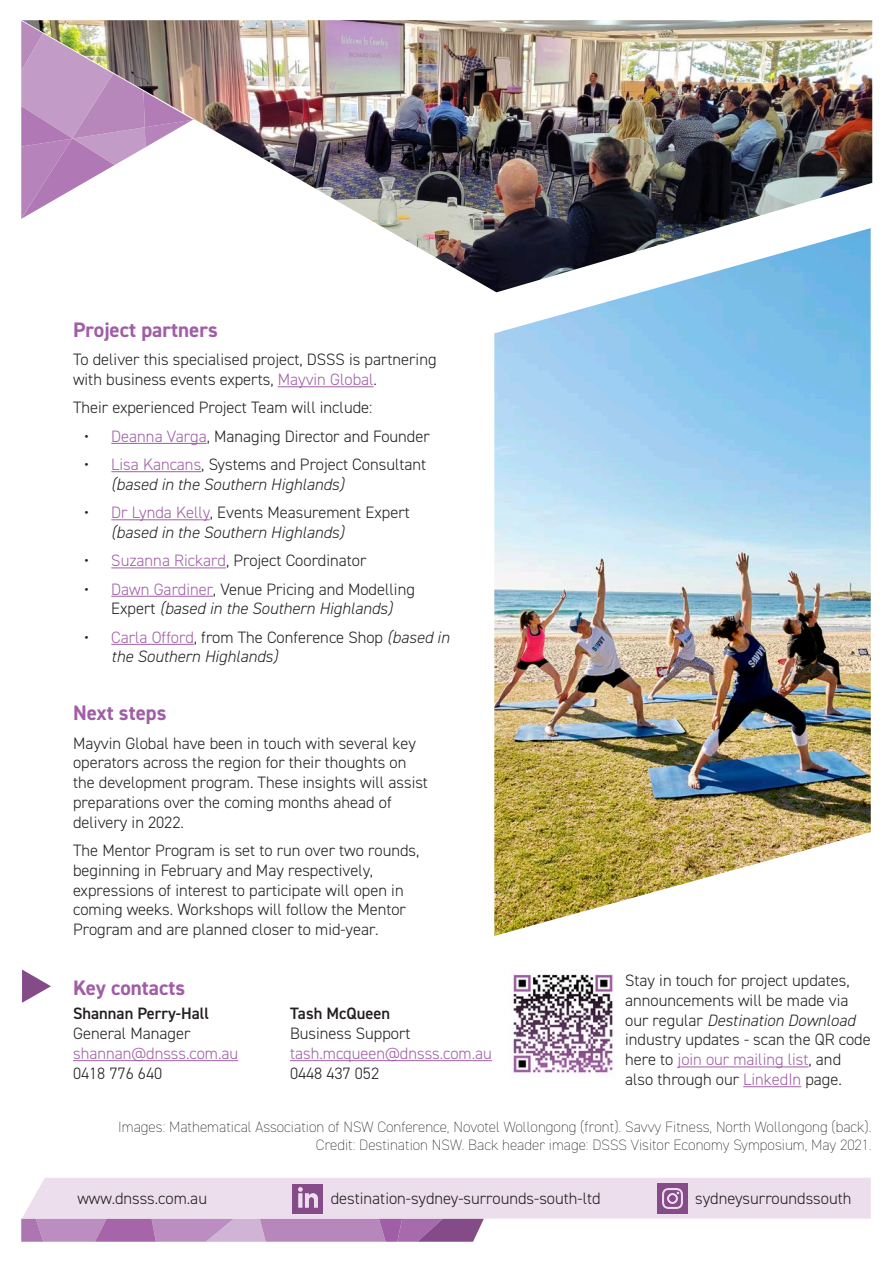
<style>
.page{position:relative;width:893px;height:1263px;background:#fff}
.page>*{position:absolute;margin:0;border:0;box-sizing:border-box;transform-origin:0 0}
.t1{font:700 21px "DIN2014";color:#a05ea6}
.t2{font:300 16.5px/19.8px "DIN2014";color:#231f20}
.t3{font:italic 300 16.5px/19.8px "DIN2014";color:#231f20}
.t4{font:300 16.5px "DIN2014";color:#a05ea6}
.t5{font:600 16.5px "DIN2014";color:#231f20}
.t6{font:200 15px/18px "DIN2014";color:#231f20;text-align:right}
.s1{color:#a05ea6}
.s2{font-style:italic}
.s3{font-style:normal}
.s4{font-style:normal;color:#a05ea6}
</style>
<div class="page">
<hr style="left:278px;top:386px;width:96px;height:1px;background:#a05ea6">
<hr style="left:111px;top:443px;width:96px;height:1px;background:#a05ea6">
<hr style="left:111px;top:471px;width:90px;height:1px;background:#a05ea6">
<hr style="left:111px;top:519px;width:99px;height:1px;background:#a05ea6">
<hr style="left:111px;top:567px;width:115px;height:1px;background:#a05ea6">
<hr style="left:111px;top:596px;width:102px;height:1px;background:#a05ea6">
<hr style="left:111px;top:644px;width:83px;height:1px;background:#a05ea6">
<img style="left:22px;top:20px;width:850px;height:271px">
<svg style="left:21px;top:21px;width:172px;height:198px"></svg>
<svg style="left:21px;top:1178px;width:850px;height:64px"></svg>
<img style="left:658px;top:1183px;width:30px;height:30px">
<img style="left:293px;top:1184px;width:29px;height:29px">
<hr style="left:290px;top:1060px;width:202px;height:1px;background:#a05ea6">
<hr style="left:73px;top:1060px;width:165px;height:1px;background:#a05ea6">
<svg style="left:22px;top:969px;width:29px;height:34px"></svg>
<img style="left:494px;top:228px;width:377px;height:708px">
<img style="left:511px;top:971px;width:103px;height:103px">
<hr style="left:678px;top:1066px;width:131px;height:1px;background:#a05ea6">
<hr style="left:743px;top:1086px;width:58px;height:1px;background:#a05ea6">
<p class="t1" style="left:73px;top:316px;width:146px">Project partners</p>
<p class="t2" style="left:73px;top:350px;width:365px">To deliver this specialised project, DSSS is partnering with business events experts, <span class="s1">Mayvin Global</span>.</p>
<p class="t2" style="left:73px;top:398px;width:301px">Their experienced Project Team will include:</p>
<p class="t2" style="left:84px;top:426px;width:347px">• <span class="s1">Deanna Varga</span>, Managing Director and Founder</p>
<p class="t2" style="left:111px;top:454px;width:316px;text-indent:-27px">• <span class="s1">Lisa Kancans</span>, Systems and Project Consultant <span class="s2">(based in the Southern Highlands)</span></p>
<p class="t3" style="left:111px;top:503px;width:300px;text-indent:-27px"><span class="s3">•</span> <span class="s4">Dr Lynda Kelly</span><span class="s3">, Events Measurement Expert </span>(based in the Southern Highlands)</p>
<p class="t2" style="left:84px;top:551px;width:284px">• <span class="s1">Suzanna Rickard</span>, Project Coordinator</p>
<p class="t2" style="left:84px;top:579px;width:332px;text-align:center">• <span class="s1">Dawn Gardiner</span>, Venue Pricing and Modelling<br>Expert <span class="s2">(based in the Southern Highlands)</span></p>
<p class="t3" style="left:111px;top:627px;width:340px;text-indent:-27px"><span class="s3">•</span> <span class="s4">Carla Offord</span><span class="s3">, from The Conference Shop</span> (based in the Southern Highlands)</p>
<p class="t1" style="left:73px;top:699px;width:95px">Next steps</p>
<p class="t2" style="left:73px;top:733px;width:356px">Mayvin Global have been in touch with several key operators across the region for their thoughts on the development program. These insights will assist preparations over the coming months ahead of delivery in 2022.</p>
<p class="t2" style="left:73px;top:840px;width:348px">The Mentor Program is set to run over two rounds, beginning in February and May respectively, expressions of interest to participate will open in coming weeks. Workshops will follow the Mentor Program and are planned closer to mid-year.</p>
<p class="t1" style="left:73px;top:974px;width:114px">Key contacts</p>
<p class="t2" style="left:625px;top:970px;width:247px">Stay in touch for project updates, announcements will be made via our regular <span class="s2">Destination Download </span>industry updates - scan the QR code here to <span class="s1">join our mailing list</span>, and also through our <span class="s1">LinkedIn</span> page.</p>
<p class="t5" style="left:73px;top:1003px;width:138px">Shannan Perry-Hall</p>
<p class="t2" style="left:73px;top:1024px;width:119px">General Manager</p>
<p class="t4" style="left:73px;top:1043px;width:167px">shannan@dnsss.com.au</p>
<p class="t2" style="left:73px;top:1063px;width:91px">0418 776 640</p>
<p class="t5" style="left:290px;top:1003px;width:102px">Tash McQueen</p>
<p class="t2" style="left:290px;top:1024px;width:122px">Business Support</p>
<p class="t4" style="left:290px;top:1043px;width:203px">tash.mcqueen@dnsss.com.au</p>
<p class="t2" style="left:290px;top:1063px;width:91px">0448 437 052</p>
<p class="t6" style="left:118px;top:1118px;width:755px">Images: Mathematical Association of NSW Conference, Novotel Wollongong (front). Savvy Fitness, North Wollongong (back).<br>Credit: Destination NSW. Back header image: DSSS Visitor Economy Symposium, May 2021.</p>
<p class="t2" style="left:77px;top:1188px;width:131px">www.dnsss.com.au</p>
<p class="t2" style="left:331px;top:1188px;width:271px">destination-sydney-surrounds-south-ltd</p>
<p class="t2" style="left:695px;top:1188px;width:158px">sydneysurroundssouth</p>
</div>
